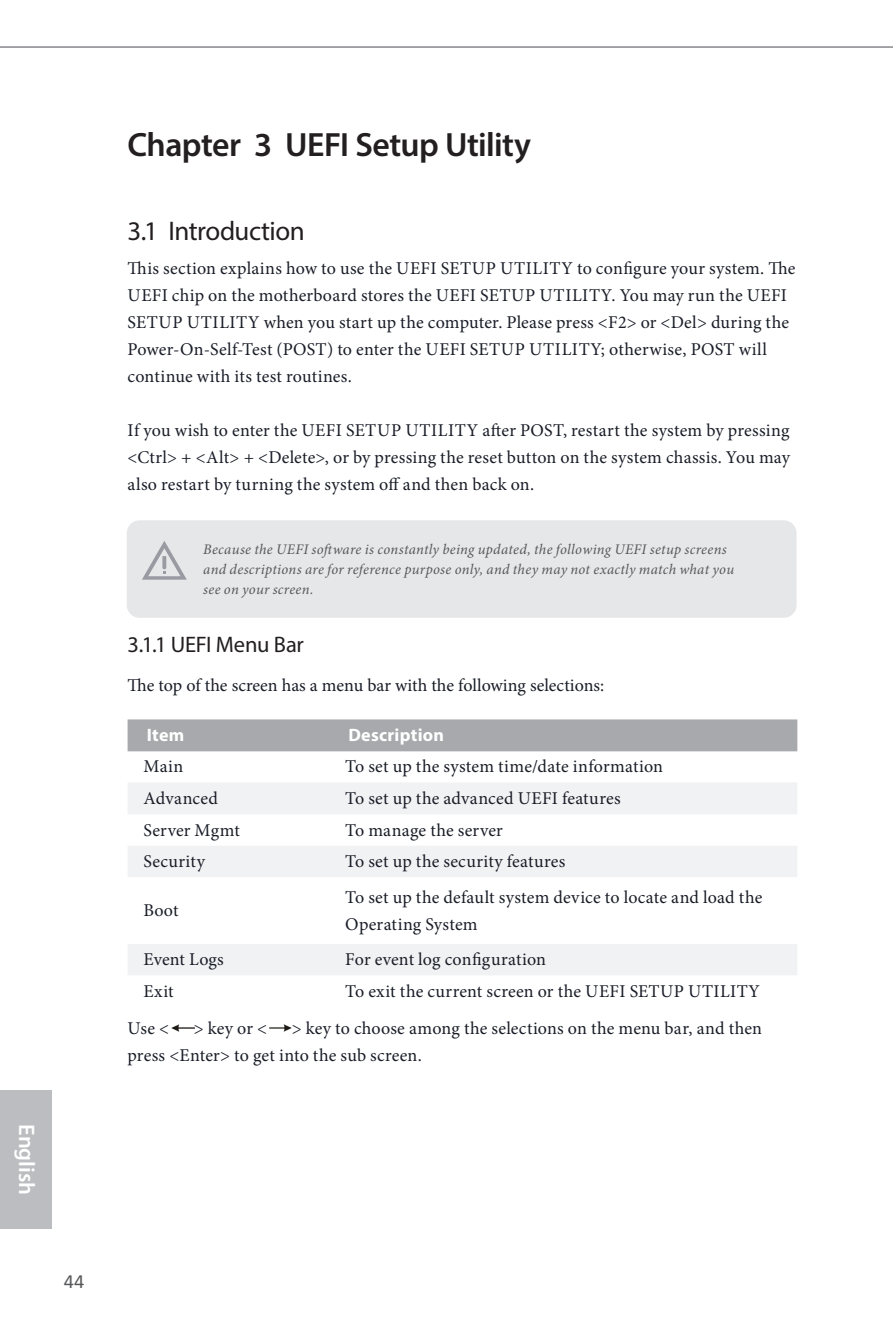
<style>
.page{position:relative;width:893px;height:1340px;background:#fff}
.page>*{position:absolute;margin:0;border:0;box-sizing:border-box;transform-origin:0 0}
.t1{font:600 33.75px "Myriad Pro";letter-spacing:-.02em;color:#231f20}
.t2{font:27px "Myriad Pro";letter-spacing:-.02em;color:#231f20}
.t3{font:22.5px "Myriad Pro";letter-spacing:-.01em;color:#231f20}
.t4{font:600 22.5px "Myriad Pro";color:#fff}
.t5{font:20.25px "Calibri";color:#57585a}
.t6{font:18px/27px "Minion Pro";letter-spacing:.015em;color:#191d27}
.t7{font:700 18px "Myriad Pro";letter-spacing:.015em;color:#fff}
.t8{font:italic 14.62px/20.2px "Minion Pro";letter-spacing:.02em;color:#57585a}
</style>
<div class="page">
<div style="left:0;top:1090px;width:52px;height:139px;background:#bcbdc0"></div>
<hr style="left:0;top:46px;width:893px;height:2px;background:#939598">
<div style="left:128px;top:719px;width:669px;height:32px;background:#a8a9ad"></div>
<svg style="left:128px;top:783px;width:669px;height:192px"></svg>
<div style="left:127px;top:520px;width:669px;height:98px;background:#e6e7e9;border-radius:13px"></div>
<svg style="left:142px;top:541px;width:45px;height:38px"></svg>
<img style="left:171px;top:1024px;width:24px;height:8px">
<img style="left:269px;top:1024px;width:23px;height:8px">
<p class="t4" style="left:41px;top:1124px;width:73px;rotate:90deg">English</p>
<p class="t5" style="left:64px;top:1267px;width:22px">44</p>
<h1 class="t1" style="left:128px;top:123px;width:405px">Chapter 3 UEFI Setup Utility</h1>
<h2 class="t2" style="left:128px;top:214px;width:179px">3.1 Introduction</h2>
<p class="t6" style="left:128px;top:255px;width:669px">This section explains how to use the UEFI SETUP UTILITY to configure your system. The UEFI chip on the motherboard stores the UEFI SETUP UTILITY. You may run the UEFI SETUP UTILITY when you start up the computer. Please press &lt;F2&gt; or &lt;Del&gt; during the Power-On-Self-Test (POST) to enter the UEFI SETUP UTILITY; otherwise, POST will continue with its test routines.</p>
<p class="t6" style="left:128px;top:417px;width:664px;text-align:justify">If you wish to enter the UEFI SETUP UTILITY after POST, restart the system by pressing &lt;Ctrl&gt; + &lt;Alt&gt; + &lt;Delete&gt;, or by pressing the reset button on the system chassis. You may also restart by turning the system off and then back on.</p>
<p class="t8" style="left:203px;top:538px;width:532px">Because the UEFI software is constantly being updated, the following UEFI setup screens and descriptions are for reference purpose only, and they may not exactly match what you see on your screen.</p>
<p class="t3" style="left:128px;top:630px;width:178px">3.1.1 UEFI Menu Bar</p>
<p class="t6" style="left:128px;top:671px;width:478px">The top of the screen has a menu bar with the following selections:</p>
<p class="t7" style="left:147px;top:723px;width:39px">Item</p>
<p class="t7" style="left:348px;top:723px;width:97px">Description</p>
<p class="t6" style="left:144px;top:753px;width:41px">Main</p>
<p class="t6" style="left:345px;top:753px;width:319px">To set up the system time/date information</p>
<p class="t6" style="left:144px;top:785px;width:76px">Advanced</p>
<p class="t6" style="left:345px;top:785px;width:277px">To set up the advanced UEFI features</p>
<p class="t6" style="left:144px;top:816px;width:98px">Server Mgmt</p>
<p class="t6" style="left:345px;top:816px;width:159px">To manage the server</p>
<p class="t6" style="left:144px;top:848px;width:63px">Security</p>
<p class="t6" style="left:345px;top:848px;width:222px">To set up the security features</p>
<p class="t6" style="left:144px;top:897px;width:37px">Boot</p>
<p class="t6" style="left:345px;top:883px;width:419px">To set up the default system device to locate and load the<br>Operating System</p>
<p class="t6" style="left:144px;top:946px;width:82px">Event Logs</p>
<p class="t6" style="left:345px;top:946px;width:202px">For event log configuration</p>
<p class="t6" style="left:144px;top:977px;width:32px">Exit</p>
<p class="t6" style="left:345px;top:977px;width:416px">To exit the current screen or the UEFI SETUP UTILITY</p>
<p class="t6" style="left:128px;top:1015px;width:43px">Use &lt;</p>
<p class="t6" style="left:194px;top:1015px;width:75px">&gt; key or &lt;</p>
<p class="t6" style="left:128px;top:1015px;width:636px;text-indent:164px">&gt; key to choose among the selections on the menu bar, and then press &lt;Enter&gt; to get into the sub screen.</p>
</div>
